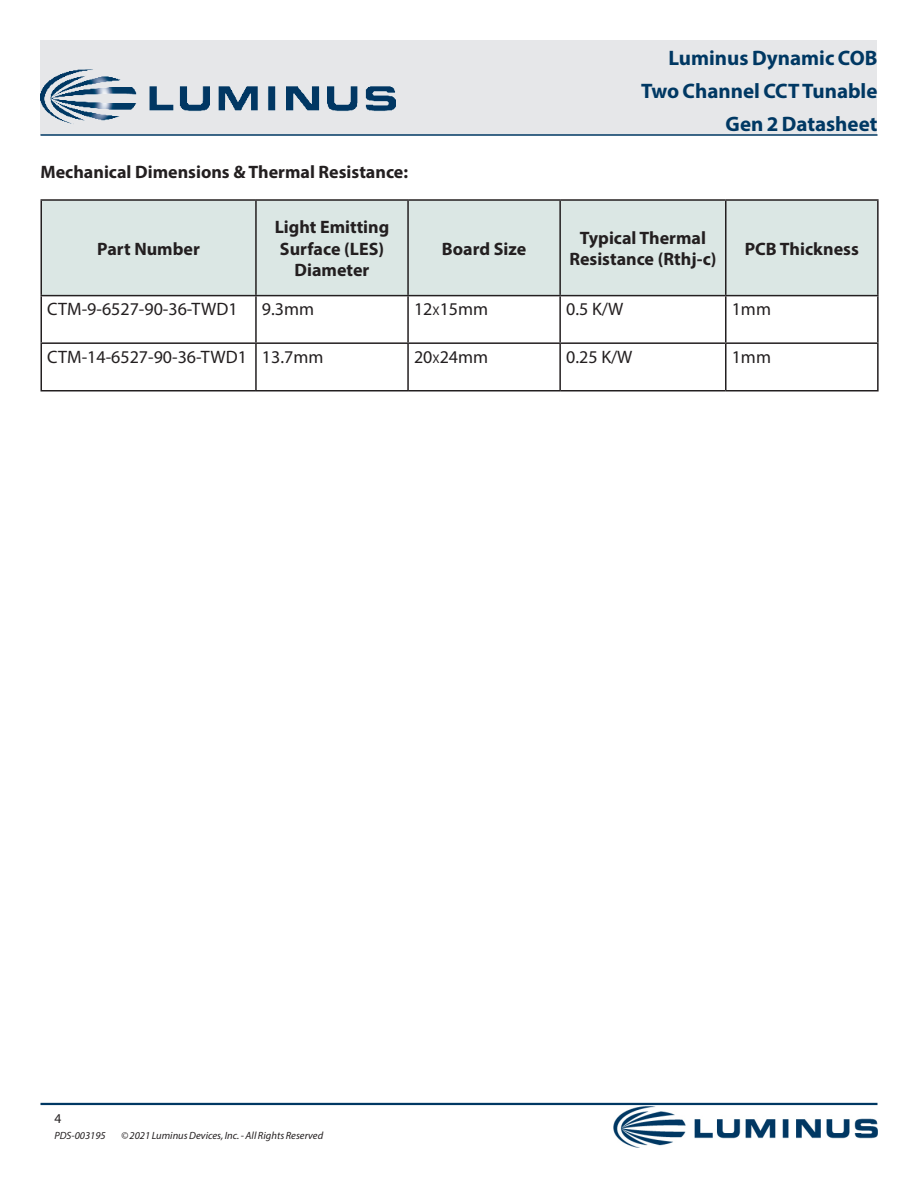
<style>
.page{position:relative;width:918px;height:1188px;background:#fff}
.page>*{position:absolute;margin:0;border:0;box-sizing:border-box;transform-origin:0 0}
.DS_Title1{font:700 21px "Myriad Pro";color:#003863}
.t1{font:700 18px/21.6px "Myriad Pro";color:#231f20}
.t2{font:18px "Myriad Pro";color:#231f20}
.t3{font:18px "Myriad Pro";color:#231f20}
.zzFooterRight2{font:13.5px "Myriad Pro";color:#231f20}
.zzFooterRight1{font:italic 10.5px "Myriad Pro";color:#231f20}
.s1{font-style:inherit}
.s2{font-size:12.6px}
</style>
<div class="page">
<div style="left:40px;top:40px;width:838px;height:95px;background:#e6e7e9"></div>
<hr style="left:40px;top:1103px;width:838px;height:2px;background:#003863">
<hr style="left:40px;top:134px;width:838px;height:2px;background:#003863">
<img style="left:614px;top:1107px;width:264px;height:41px">
<div style="left:42px;top:201px;width:835px;height:94px;background:#dbe7e4"></div>
<hr style="left:40px;top:199px;width:216px;height:2px;background:#231f20">
<hr style="left:40px;top:201px;width:2px;height:94px;background:#231f20">
<hr style="left:256px;top:199px;width:152px;height:2px;background:#231f20">
<hr style="left:255px;top:201px;width:2px;height:94px;background:#231f20">
<hr style="left:408px;top:199px;width:152px;height:2px;background:#231f20">
<hr style="left:407px;top:201px;width:2px;height:94px;background:#231f20">
<hr style="left:560px;top:199px;width:166px;height:2px;background:#231f20">
<hr style="left:559px;top:201px;width:2px;height:94px;background:#231f20">
<hr style="left:726px;top:199px;width:153px;height:2px;background:#231f20">
<hr style="left:725px;top:201px;width:2px;height:94px;background:#231f20">
<hr style="left:877px;top:201px;width:2px;height:94px;background:#231f20">
<hr style="left:40px;top:295px;width:216px;height:1px;background:#231f20">
<hr style="left:40px;top:296px;width:2px;height:46px;background:#231f20">
<hr style="left:256px;top:295px;width:152px;height:1px;background:#231f20">
<hr style="left:255px;top:296px;width:2px;height:46px;background:#231f20">
<hr style="left:408px;top:295px;width:152px;height:1px;background:#231f20">
<hr style="left:407px;top:296px;width:2px;height:46px;background:#231f20">
<hr style="left:560px;top:295px;width:166px;height:1px;background:#231f20">
<hr style="left:559px;top:296px;width:2px;height:46px;background:#231f20">
<hr style="left:726px;top:295px;width:153px;height:1px;background:#231f20">
<hr style="left:725px;top:296px;width:2px;height:46px;background:#231f20">
<hr style="left:877px;top:296px;width:2px;height:46px;background:#231f20">
<hr style="left:40px;top:342px;width:216px;height:2px;background:#231f20">
<hr style="left:40px;top:344px;width:2px;height:46px;background:#231f20">
<hr style="left:256px;top:342px;width:152px;height:2px;background:#231f20">
<hr style="left:255px;top:344px;width:2px;height:46px;background:#231f20">
<hr style="left:408px;top:342px;width:152px;height:2px;background:#231f20">
<hr style="left:407px;top:344px;width:2px;height:46px;background:#231f20">
<hr style="left:560px;top:342px;width:166px;height:2px;background:#231f20">
<hr style="left:559px;top:344px;width:2px;height:46px;background:#231f20">
<hr style="left:726px;top:342px;width:153px;height:2px;background:#231f20">
<hr style="left:725px;top:344px;width:2px;height:46px;background:#231f20">
<hr style="left:877px;top:344px;width:2px;height:46px;background:#231f20">
<hr style="left:40px;top:390px;width:216px;height:2px;background:#231f20">
<hr style="left:256px;top:390px;width:152px;height:2px;background:#231f20">
<hr style="left:408px;top:390px;width:152px;height:2px;background:#231f20">
<hr style="left:560px;top:390px;width:166px;height:2px;background:#231f20">
<hr style="left:726px;top:390px;width:153px;height:2px;background:#231f20">
<img style="left:41px;top:69px;width:355px;height:66px">
<p class="t1" style="left:40px;top:160px;width:369px">Mechanical Dimensions &amp; Thermal Resistance:</p>
<p class="t1" style="left:97px;top:237px;width:104px">Part Number</p>
<p class="t1" style="left:275px;top:216px;width:116px"><span class="s1">L</span>ight Emitting<br>Surface (LES)</p>
<p class="t1" style="left:295px;top:259px;width:76px">Diameter</p>
<p class="DS_Title1" style="left:668px;top:44px;width:211px">Luminus Dynamic COB</p>
<p class="DS_Title1" style="left:641px;top:77px;width:238px">Two Channel CCT Tunable</p>
<p class="DS_Title1" style="left:726px;top:110px;width:153px">Gen 2 Datasheet</p>
<p class="t1" style="left:442px;top:237px;width:86px">Board Size</p>
<p class="t1" style="left:569px;top:226px;width:149px;text-align:center">Typical Thermal<br>Resistance (Rthj-c)</p>
<p class="t1" style="left:745px;top:237px;width:116px"><span class="s1">PCB T</span>hickness</p>
<p class="t2" style="left:47px;top:298px;width:192px">CTM-9-6527-90-36-TWD1</p>
<p class="t2" style="left:262px;top:298px;width:54px">9.3<span class="s1">mm</span></p>
<p class="t2" style="left:414px;top:298px;width:76px">12<span class="s2">x</span>15<span class="s1">mm</span></p>
<p class="t2" style="left:566px;top:298px;width:59px">0.5 K/W</p>
<p class="t3" style="left:732px;top:298px;width:41px"><span class="s1">1</span>mm</p>
<p class="t2" style="left:47px;top:346px;width:201px">CTM-14-6527-90-36-TWD1</p>
<p class="t2" style="left:262px;top:346px;width:63px">13.7<span class="s1">mm</span></p>
<p class="t2" style="left:414px;top:346px;width:76px">20<span class="s2">x</span>24<span class="s1">mm</span></p>
<p class="t2" style="left:566px;top:346px;width:68px">0.25 K/W</p>
<p class="t3" style="left:732px;top:346px;width:41px"><span class="s1">1</span>mm</p>
<p class="zzFooterRight2" style="left:54px;top:1110px;width:8px">4</p>
<p class="zzFooterRight1" style="left:54px;top:1129px;width:53px">PDS-003195</p>
<p class="zzFooterRight1" style="left:121px;top:1129px;width:204px">© 2021 Luminus Devices, Inc. - All Rights Reserved</p>
</div>
